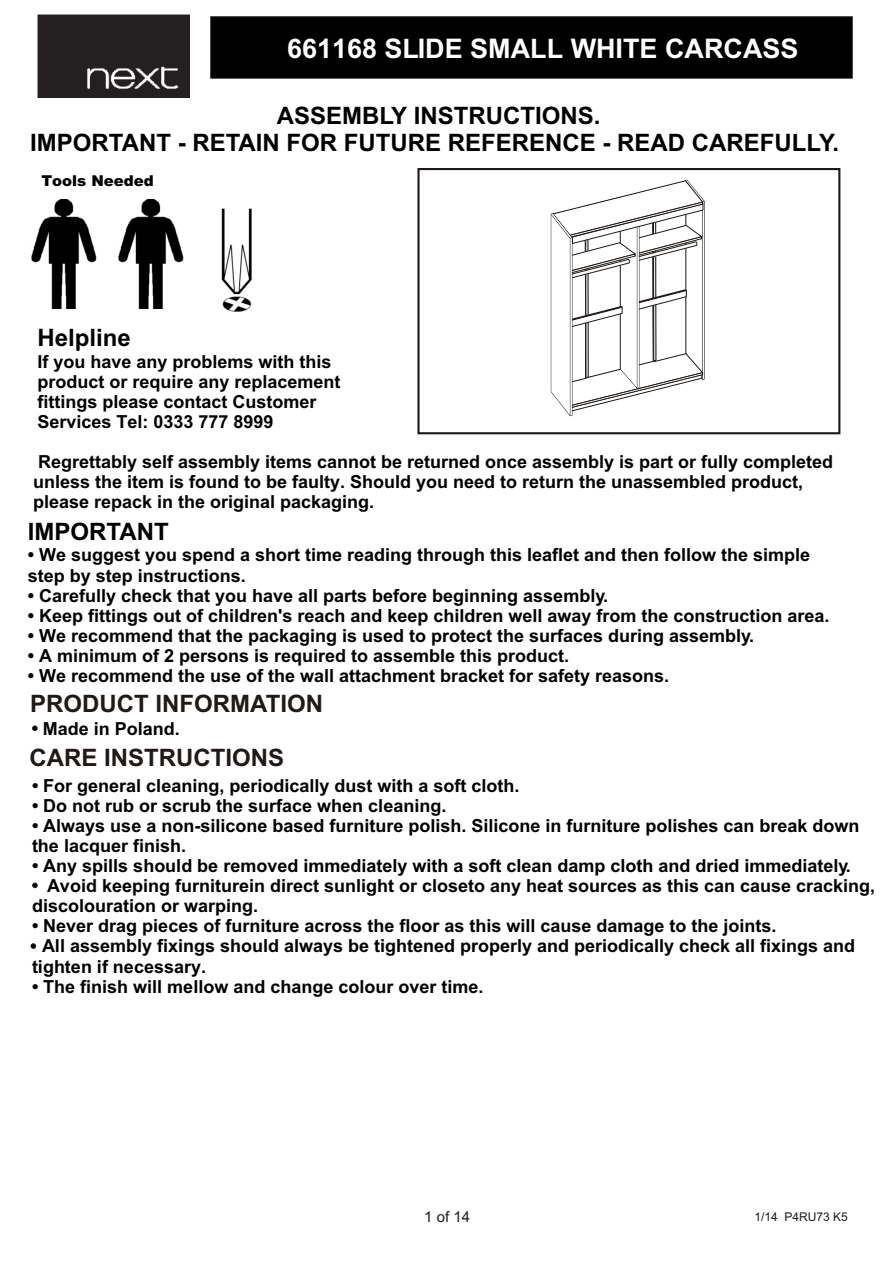
<style>
.page{position:relative;width:894px;height:1263px;background:#fff}
.page>*{position:absolute;margin:0;border:0;box-sizing:border-box;transform-origin:0 0}
.t1{font:700 27px "Arial";color:#fff}
.t2{font:700 24px/26.8px "Arial";color:#000;text-align:center}
.t3{font:700 24px "Arial";color:#1f1a17}
.t4{font:700 24px "Arial CE";color:#000}
.t5{font:700 18px/20.1px "Arial";color:#000}
.t6{font:700 18px/20.1px "Arial CE";color:#000}
.t7{font:900 15px "Arial";color:#000}
.t8{font:15px "Arial CE";color:#1f1a17}
.t9{font:12px "Arial CE";color:#1f1a17}
</style>
<div class="page">
<img style="left:37px;top:14px;width:152px;height:83px">
<div style="left:211px;top:17px;width:641px;height:61px;background:#000"></div>
<div style="left:417px;top:168px;width:423px;height:266px;border:2px solid #1f1a17"></div>
<img style="left:221px;top:209px;width:31px;height:103px">
<img style="left:31px;top:199px;width:66px;height:110px">
<img style="left:118px;top:199px;width:66px;height:110px">
<svg style="left:32px;top:726px;width:5px;height:5px"></svg>
<svg style="left:32px;top:883px;width:5px;height:5px"></svg>
<svg style="left:31px;top:944px;width:5px;height:5px"></svg>
<svg style="left:550px;top:179px;width:156px;height:256px"></svg>
<hr style="left:570px;top:238px;width:2px;height:178px;background:#fff">
<h1 class="t1" style="left:287px;top:38px;width:513px">661168 SLIDE SMALL WHITE CARCASS</h1>
<h2 class="t2" style="left:30px;top:104px;width:810px">ASSEMBLY INSTRUCTIONS.<br>IMPORTANT - RETAIN FOR FUTURE REFERENCE - READ CAREFULLY.</h2>
<p class="t7" style="left:41px;top:175px;width:114px">Tools Needed</p>
<h2 class="t4" style="left:38px;top:329px;width:95px">Helpline</h2>
<p class="t6" style="left:38px;top:353px;width:305px">If you have any problems with this product or require any replacement fittings please contact Customer<br>Services Tel: 0333 777 8999</p>
<p class="t6" style="left:33px;top:453px;width:802px">Regrettably self assembly items cannot be returned once assembly is part or fully completed unless the item is found to be faulty. Should you need to return the unassembled product, please repack in the original packaging.</p>
<h2 class="t2" style="left:28px;top:520px;width:142px">IMPORTANT</h2>
<p class="t5" style="left:28px;top:547px;width:784px">• We suggest you spend a short time reading through this leaflet and then follow the simple step by step instructions.</p>
<p class="t5" style="left:28px;top:587px;width:582px">• Carefully check that you have all parts before beginning assembly.</p>
<p class="t5" style="left:28px;top:607px;width:803px">• Keep fittings out of children's reach and keep children well away from the construction area.</p>
<p class="t5" style="left:28px;top:627px;width:728px">• We recommend that the packaging is used to protect the surfaces during assembly.</p>
<p class="t5" style="left:28px;top:647px;width:543px">• A minimum of 2 persons is required to assemble this product.</p>
<p class="t5" style="left:28px;top:667px;width:643px">• We recommend the use of the wall attachment bracket for safety reasons.</p>
<h2 class="t3" style="left:30px;top:695px;width:294px">PRODUCT INFORMATION</h2>
<p class="t5" style="left:43px;top:720px;width:139px">Made in Poland.</p>
<h2 class="t3" style="left:30px;top:748px;width:256px">CARE INSTRUCTIONS</h2>
<p class="t5" style="left:32px;top:777px;width:489px">• For general cleaning, periodically dust with a soft cloth.</p>
<p class="t5" style="left:32px;top:797px;width:416px">• Do not rub or scrub the surface when cleaning.</p>
<p class="t5" style="left:32px;top:817px;width:829px">• Always use a non-silicone based furniture polish. Silicone in furniture polishes can break down the lacquer finish.</p>
<p class="t5" style="left:32px;top:857px;width:820px">• Any spills should be removed immediately with a soft clean damp cloth and dried immediately.</p>
<p class="t5" style="left:47px;top:877px;width:830px">Avoid keeping furniturein direct sunlight or closeto any heat sources as this can cause cracking,</p>
<p class="t5" style="left:32px;top:898px;width:228px">discolouration or warping.</p>
<p class="t5" style="left:32px;top:918px;width:746px">• Never drag pieces of furniture across the floor as this will cause damage to the joints.</p>
<p class="t5" style="left:42px;top:938px;width:815px">All assembly fixings should always be tightened properly and periodically check all fixings and</p>
<p class="t5" style="left:32px;top:958px;width:176px">tighten if necessary.</p>
<p class="t5" style="left:32px;top:978px;width:453px">• The finish will mellow and change colour over time.</p>
<p class="t8" style="left:424px;top:1212px;width:47px">1 of 14</p>
<p class="t9" style="left:754px;top:1212px;width:95px">1/14 P4RU73 K5</p>
</div>
